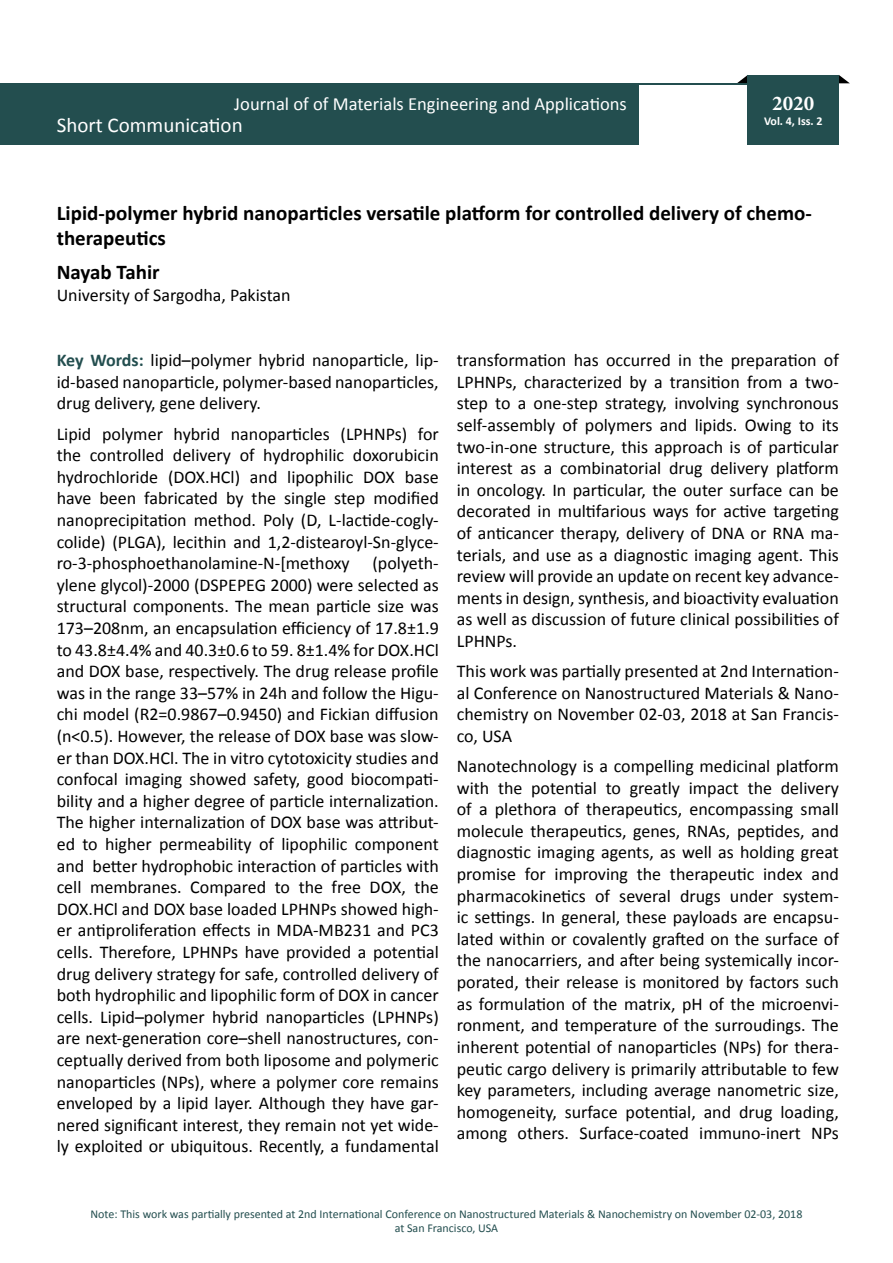
<style>
.page{position:relative;width:893px;height:1263px;background:#fff}
.page>*{position:absolute;margin:0;border:0;box-sizing:border-box;transform-origin:0 0}
.t1{font:700 21px/25.2px "Calibri";color:#000}
.t2{font:21px "Calibri";color:#fff}
.t3{font:700 21px "Minion Pro";color:#fff}
.t4{font:18.6px "Calibri";color:#fff}
.t5{font:18px/21.6px "Calibri";color:#000;text-align:justify}
.t6{font:12px/14.4px "Calibri";color:#234e4f;text-align:center}
.t7{font:700 12px "Calibri";color:#fff}
.s1{font-weight:700;color:#234e4f}
</style>
<div class="page">
<svg style="left:839px;top:75px;width:11px;height:8px"></svg>
<svg style="left:737px;top:75px;width:11px;height:8px"></svg>
<div style="left:1px;top:83px;width:838px;height:62px;background:#234e4f"></div>
<div style="left:639px;top:85px;width:203px;height:60px;background:#fff"></div>
<div style="left:748px;top:75px;width:91px;height:70px;background:#234e4f"></div>
<p class="t4" style="left:234px;top:92px;width:394px">Journal of of Materials Engineering and Applications</p>
<p class="t2" style="left:57px;top:112px;width:187px">Short Communication</p>
<p class="t3" style="left:772px;top:89px;width:43px">2020</p>
<p class="t7" style="left:764px;top:113px;width:60px">Vol. 4, Iss. 2</p>
<p class="t1" style="left:57px;top:201px;width:757px">Lipid-polymer hybrid nanoparticles versatile platform for controlled delivery of chemo&shy;therapeutics</p>
<p class="t1" style="left:57px;top:259px;width:104px">Nayab Tahir</p>
<p class="t5" style="left:57px;top:284px;width:235px">University of Sargodha, Pakistan</p>
<p class="t5" style="left:57px;top:349px;width:384px"><span class="s1">Key Words:</span> lipid–polymer hybrid nanoparticle, lip&shy;id-based nanoparticle, polymer-based nanoparticles, drug delivery, gene delivery.</p>
<p class="t5" style="left:57px;top:423px;width:384px">Lipid polymer hybrid nanoparticles (LPHNPs) for the controlled delivery of hydrophilic doxorubicin hydrochloride (DOX.HCl) and lipophilic DOX base have been fabricated by the single step modified nanoprecipitation method. Poly (D, L-lactide-cogly&shy;colide) (PLGA), lecithin and 1,2-distearoyl-Sn-glyce&shy;ro-3-phosphoethanolamine-N-[methoxy</p>
<p class="t5" style="left:57px;top:552px;width:384px;text-indent:316px">(polyeth&shy;ylene glycol)-2000 (DSPEPEG 2000) were selected as structural components. The mean particle size was 173–208nm, an encapsulation efficiency of 17.8±1.9 to 43.8±4.4% and 40.3±0.6 to 59. 8±1.4% for DOX.HCl and DOX base, respectively. The drug release profile was in the range 33–57% in 24h and follow the Higu&shy;chi model (R2=0.9867–0.9450) and Fickian diffusion (n&lt;0.5). However, the release of DOX base was slow&shy;er than DOX.HCl. The in vitro cytotoxicity studies and confocal imaging showed safety, good biocompati&shy;bility and a higher degree of particle internalization.<br>The higher internalization of DOX base was attribut&shy;ed to higher permeability of lipophilic component and better hydrophobic interaction of particles with cell membranes. Compared to the free DOX, the DOX.HCl and DOX base loaded LPHNPs showed high&shy;er antiproliferation effects in MDA-MB231 and PC3 cells. Therefore, LPHNPs have provided a potential drug delivery strategy for safe, controlled delivery of both hydrophilic and lipophilic form of DOX in cancer cells. Lipid–polymer hybrid nanoparticles (LPHNPs) are next-generation core–shell nanostructures, con&shy;ceptually derived from both liposome and polymeric nanoparticles (NPs), where a polymer core remains enveloped by a lipid layer. Although they have gar&shy;nered significant interest, they remain not yet wide&shy;ly exploited or ubiquitous. Recently, a fundamental</p>
<p class="t5" style="left:457px;top:349px;width:384px">transformation has occurred in the preparation of LPHNPs, characterized by a transition from a two&shy;step to a one-step strategy, involving synchronous self-assembly of polymers and lipids. Owing to its two-in-one structure, this approach is of particular interest as a combinatorial drug delivery platform in oncology. In particular, the outer surface can be decorated in multifarious ways for active targeting of anticancer therapy, delivery of DNA or RNA ma&shy;terials, and use as a diagnostic imaging agent. This review will provide an update on recent key advance&shy;ments in design, synthesis, and bioactivity evaluation as well as discussion of future clinical possibilities of LPHNPs.</p>
<p class="t5" style="left:457px;top:660px;width:384px">This work was partially presented at 2nd Internation&shy;al Conference on Nanostructured Materials &amp; Nano&shy;chemistry on November 02-03, 2018 at San Francis&shy;co, USA</p>
<p class="t5" style="left:457px;top:755px;width:384px">Nanotechnology is a compelling medicinal platform with the potential to greatly impact the delivery of a plethora of therapeutics, encompassing small molecule therapeutics, genes, RNAs, peptides, and diagnostic imaging agents, as well as holding great promise for improving the therapeutic index and pharmacokinetics of several drugs under system&shy;ic settings. In general, these payloads are encapsu&shy;lated within or covalently grafted on the surface of the nanocarriers, and after being systemically incor&shy;porated, their release is monitored by factors such as formulation of the matrix, pH of the microenvi&shy;ronment, and temperature of the surroudings. The inherent potential of nanoparticles (NPs) for thera&shy;peutic cargo delivery is primarily attributable to few key parameters, including average nanometric size, homogeneity, surface potential, and drug loading, among others. Surface-coated immuno-inert NPs</p>
<p class="t6" style="left:91px;top:1207px;width:713px">Note: This work was partially presented at 2nd International Conference on Nanostructured Materials &amp; Nanochemistry on November 02-03, 2018 at San Francisco, USA</p>
</div>
